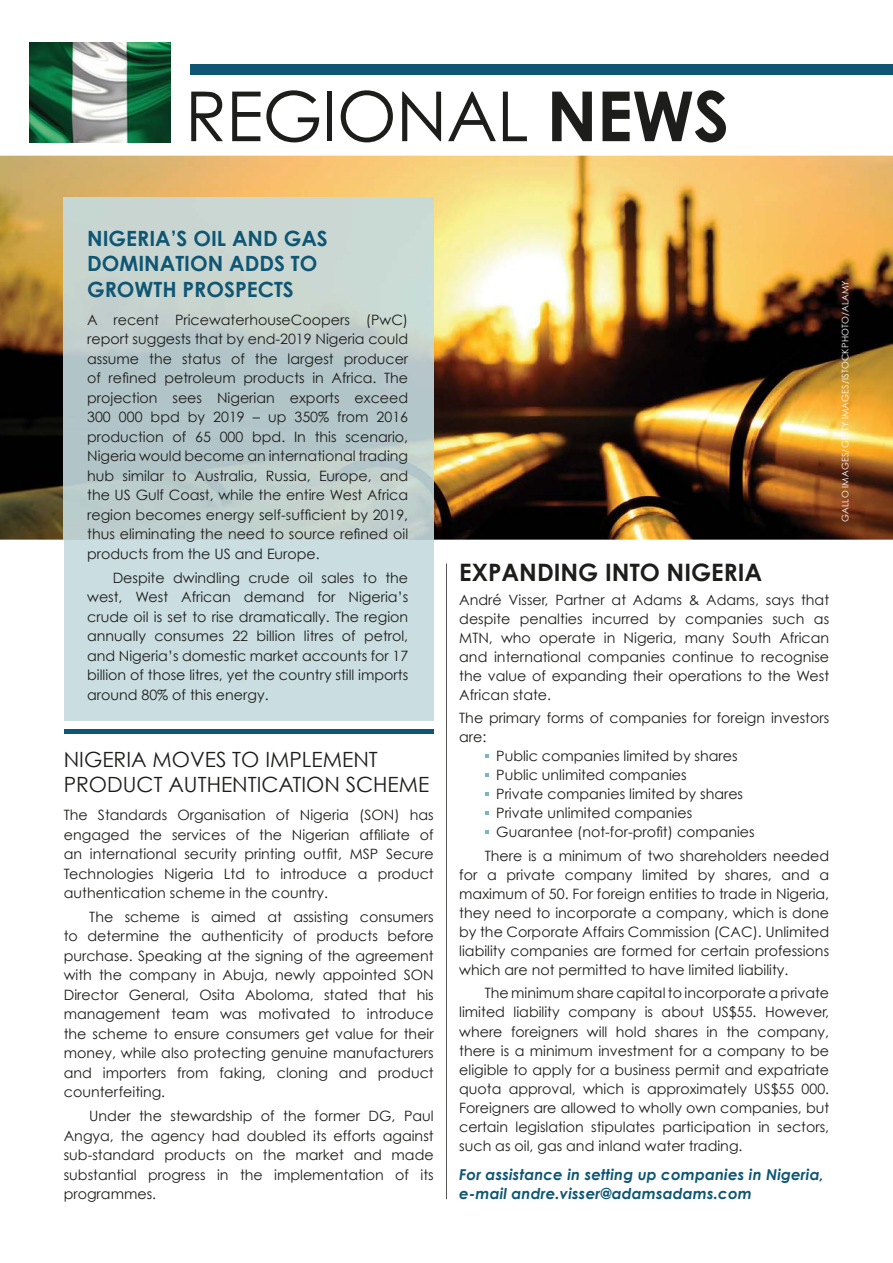
<style>
.page{position:relative;width:893px;height:1263px;background:#fff}
.page>*{position:absolute;margin:0;border:0;box-sizing:border-box;transform-origin:0 0}
.t1{font:69px "Century Gothic";letter-spacing:-.01em;color:#1d1d1b}
.t2{font:700 24px "Century Gothic";color:#1d1d1b}
.t3{font:21px/25.5px "Century Gothic";color:#1d1d1b}
.t4{font:700 21px/25.5px "Century Gothic";color:#0e5674}
.t5{font:italic 700 15px/19.2px "Century Gothic";letter-spacing:.01em;color:#0e5674}
.t6{font:14.25px/19.5px "Century Gothic";color:#1d1d1b;text-align:justify}
.t7{font:9px "Century Gothic";letter-spacing:.02em;color:#fff}
.s1{font-weight:700}
</style>
<div class="page">
<img style="left:0;top:156px;width:893px;height:384px">
<hr style="left:64px;top:730px;width:370px;height:4px;background:#0e5674">
<div style="left:191px;top:64px;width:702px;height:10px;background:#0e5674"></div>
<div style="left:64px;top:540px;width:370px;height:181px;background:#cadee2"></div>
<img style="left:64px;top:197px;width:370px;height:343px">
<hr style="left:446px;top:563px;width:1px;height:636px;background:#575756">
<svg style="left:485px;top:754px;width:3px;height:4px"></svg>
<svg style="left:485px;top:773px;width:3px;height:4px"></svg>
<svg style="left:485px;top:792px;width:3px;height:4px"></svg>
<svg style="left:485px;top:811px;width:3px;height:4px"></svg>
<svg style="left:485px;top:830px;width:3px;height:4px"></svg>
<img style="left:30px;top:43px;width:140px;height:99px">
<h1 class="t1" style="left:185px;top:74px;width:546px">REGIONAL <span class="s1">NEWS</span></h1>
<h3 class="t4" style="left:87px;top:225px;width:242px">NIGERIA’S OIL AND GAS<br>DOMINATION ADDS TO<br>GROWTH PROSPECTS</h3>
<p class="t6" style="left:87px;top:310px;width:323px">A recent PricewaterhouseCoopers (PwC) report suggests that by end-2019 Nigeria could assume the status of the largest producer of refined petroleum products in Africa. The projection sees Nigerian exports exceed 300 000 bpd by 2019 – up 350% from 2016 production of 65 000 bpd. In this scenario, Nigeria would become an international trading hub similar to Australia, Russia, Europe, and the US Gulf Coast, while the entire West Africa region becomes energy self-sufficient by 2019, thus eliminating the need to source refined oil products from the US and Europe.</p>
<p class="t6" style="left:87px;top:567px;width:323px;text-indent:26px">Despite dwindling crude oil sales to the west, West African demand for Nigeria’s crude oil is set to rise dramatically. The region annually consumes 22 billion litres of petrol, and Nigeria’s domestic market accounts for 17 billion of those litres, yet the country still imports around 80% of this energy.</p>
<h3 class="t3" style="left:64px;top:746px;width:367px">NIGERIA MOVES TO IMPLEMENT<br>PRODUCT AUTHENTICATION SCHEME</h3>
<p class="t6" style="left:64px;top:805px;width:371px">The Standards Organisation of Nigeria (SON) has engaged the services of the Nigerian affiliate of an international security printing outfit, MSP Secure Technologies Nigeria Ltd to introduce a product authentication scheme in the country.</p>
<p class="t6" style="left:64px;top:907px;width:371px;text-indent:26px">The scheme is aimed at assisting consumers to determine the authenticity of products before purchase. Speaking at the signing of the agreement with the company in Abuja, newly appointed SON Director General, Osita Aboloma, stated that his management team was motivated to introduce the scheme to ensure consumers get value for their money, while also protecting genuine manufacturers and importers from faking, cloning and product counterfeiting.</p>
<p class="t6" style="left:64px;top:1106px;width:371px;text-indent:26px">Under the stewardship of the former DG, Paul Angya, the agency had doubled its efforts against sub-standard products on the market and made substantial progress in the implementation of its programmes.</p>
<p class="t7" style="left:840px;top:522px;width:243px;rotate:-90deg">GALLO IMAGES/GETTY IMAGES/ISTOCKPHOTO/ALAMY</p>
<h2 class="t2" style="left:459px;top:557px;width:304px">EXPANDING INTO NIGERIA</h2>
<p class="t6" style="left:459px;top:590px;width:371px;line-height:19px">André Visser, Partner at Adams &amp; Adams, says that despite penalties incurred by companies such as MTN, who operate in Nigeria, many South African and international companies continue to recognise the value of expanding their operations to the West African state.</p>
<p class="t6" style="left:459px;top:708px;width:371px">The primary forms of companies for foreign investors</p>
<p class="t6" style="left:459px;top:727px;width:29px">are:</p>
<p class="t6" style="left:496px;top:746px;width:243px">Public companies limited by shares</p>
<p class="t6" style="left:496px;top:765px;width:192px">Public unlimited companies</p>
<p class="t6" style="left:496px;top:784px;width:248px">Private companies limited by shares</p>
<p class="t6" style="left:496px;top:803px;width:198px">Private unlimited companies</p>
<p class="t6" style="left:496px;top:822px;width:260px">Guarantee (not-for-profit) companies</p>
<p class="t6" style="left:459px;top:846px;width:371px;line-height:19px;text-indent:26px">There is a minimum of two shareholders needed for a private company limited by shares, and a maximum of 50. For foreign entities to trade in Nigeria, they need to incorporate a company, which is done by the Corporate Affairs Commission (CAC). Unlimited liability companies are formed for certain professions which are not permitted to have limited liability.</p>
<p class="t6" style="left:459px;top:983px;width:371px;line-height:19px;text-indent:26px">The minimum share capital to incorporate a private limited liability company is about US$55. However, where foreigners will hold shares in the company, there is a minimum investment for a company to be eligible to apply for a business permit and expatriate quota approval, which is approximately US$55 000.<br>Foreigners are allowed to wholly own companies, but certain legislation stipulates participation in sectors, such as oil, gas and inland water trading.</p>
<p class="t5" style="left:459px;top:1164px;width:366px">For assistance in setting up companies in Nigeria, e-mail andre.visser@adamsadams.com</p>
</div>
